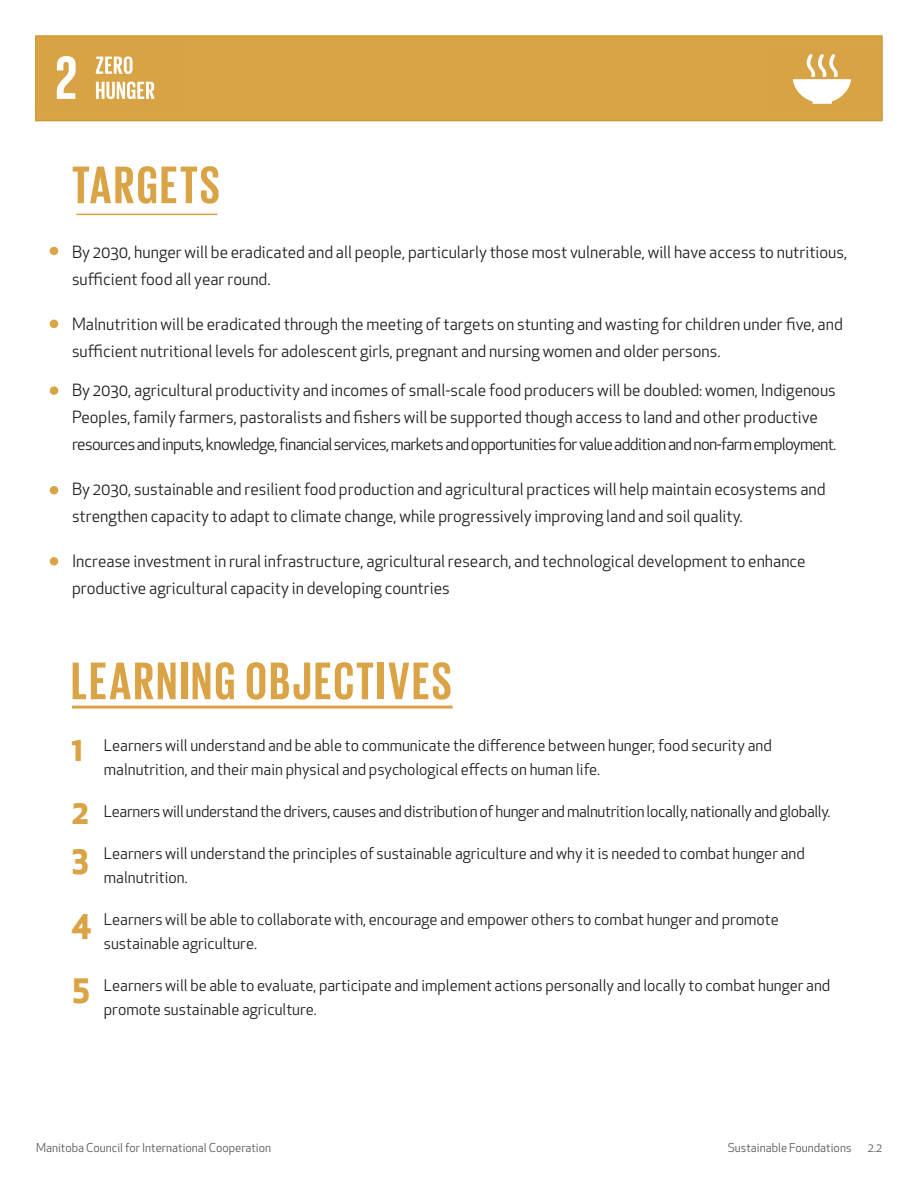
<style>
.page{position:relative;width:918px;height:1188px;background:#fff}
.page>*{position:absolute;margin:0;border:0;box-sizing:border-box;transform-origin:0 0}
.t1{font:700 54px "Giorgio Sans";letter-spacing:.05em;color:#daa345}
.t2{font:700 33px "Apex New";color:#daa345}
.t3{font:16.5px/27px "Apex New";color:#231f20}
.t4{font:15.75px/24px "Apex New";color:#231f20}
.t5{font:15.75px "Apex New";letter-spacing:-.02em;color:#231f20}
.t6{font:12px "Apex New";color:#57585a}
</style>
<div class="page">
<div style="left:35px;top:35px;width:848px;height:86px;background:#daa345;border:2px solid #c93"></div>
<hr style="left:72px;top:706px;width:381px;height:3px;background:#daa345">
<div style="left:50px;top:557px;width:8px;height:9px;background:#daa345;border-radius:50%"></div>
<div style="left:50px;top:386px;width:8px;height:9px;background:#daa345;border-radius:50%"></div>
<div style="left:50px;top:486px;width:8px;height:8px;background:#daa345;border-radius:50%"></div>
<hr style="left:76px;top:214px;width:141px;height:1px;background:#daa345">
<div style="left:50px;top:247px;width:8px;height:8px;background:#daa345;border-radius:50%"></div>
<div style="left:50px;top:320px;width:8px;height:8px;background:#daa345;border-radius:50%"></div>
<svg style="left:793px;top:54px;width:58px;height:50px"></svg>
<div style="left:36px;top:39px;width:146px;height:71px;background:#d8a344"></div>
<svg style="left:57px;top:56px;width:19px;height:43px"></svg>
<svg style="left:96px;top:56px;width:37px;height:18px"></svg>
<svg style="left:96px;top:82px;width:59px;height:17px"></svg>
<p class="t1" style="left:72px;top:158px;width:149px">TARGETS</p>
<p class="t3" style="left:72px;top:238px;width:777px">By 2030, hunger will be eradicated and all people, particularly those most vulnerable, will have access to nutritious, sufficient food all year round.</p>
<p class="t3" style="left:72px;top:310px;width:772px">Malnutrition will be eradicated through the meeting of targets on stunting and wasting for children under five, and sufficient nutritional levels for adolescent girls, pregnant and nursing women and older persons.</p>
<p class="t3" style="left:72px;top:377px;width:766px">By 2030, agricultural productivity and incomes of small-scale food producers will be doubled: women, Indigenous<br>Peoples, family farmers, pastoralists and fishers will be supported though access to land and other productive resources and inputs, knowledge, financial services, markets and opportunities for value addition and non-farm employment.</p>
<p class="t3" style="left:72px;top:476px;width:755px">By 2030, sustainable and resilient food production and agricultural practices will help maintain ecosystems and strengthen capacity to adapt to climate change, while progressively improving land and soil quality.</p>
<p class="t3" style="left:72px;top:548px;width:735px">Increase investment in rural infrastructure, agricultural research, and technological development to enhance productive agricultural capacity in developing countries</p>
<p class="t1" style="left:71px;top:654px;width:382px">LEARNING OBJECTIVES</p>
<p class="t4" style="left:104px;top:734px;width:669px">Learners will understand and be able to communicate the difference between hunger, food security and malnutrition, and their main physical and psychological effects on human life.</p>
<p class="t5" style="left:104px;top:802px;width:728px">Learners will understand the drivers, causes and distribution of hunger and malnutrition locally, nationally and globally.</p>
<p class="t4" style="left:104px;top:842px;width:702px">Learners will understand the principles of sustainable agriculture and why it is needed to combat hunger and malnutrition.</p>
<p class="t4" style="left:104px;top:908px;width:676px">Learners will be able to collaborate with, encourage and empower others to combat hunger and promote sustainable agriculture.</p>
<p class="t4" style="left:104px;top:974px;width:728px">Learners will be able to evaluate, participate and implement actions personally and locally to combat hunger and promote sustainable agriculture.</p>
<p class="t2" style="left:72px;top:725px;width:13px">1</p>
<p class="t2" style="left:71px;top:788px;width:20px">2</p>
<p class="t2" style="left:72px;top:834px;width:19px">3</p>
<p class="t2" style="left:71px;top:899px;width:22px">4</p>
<p class="t2" style="left:72px;top:963px;width:19px">5</p>
<p class="t6" style="left:36px;top:1140px;width:237px">Manitoba Council for International Cooperation</p>
<p class="t6" style="left:728px;top:1140px;width:125px">Sustainable Foundations</p>
<p class="t6" style="left:868px;top:1140px;width:16px">2.2</p>
</div>
